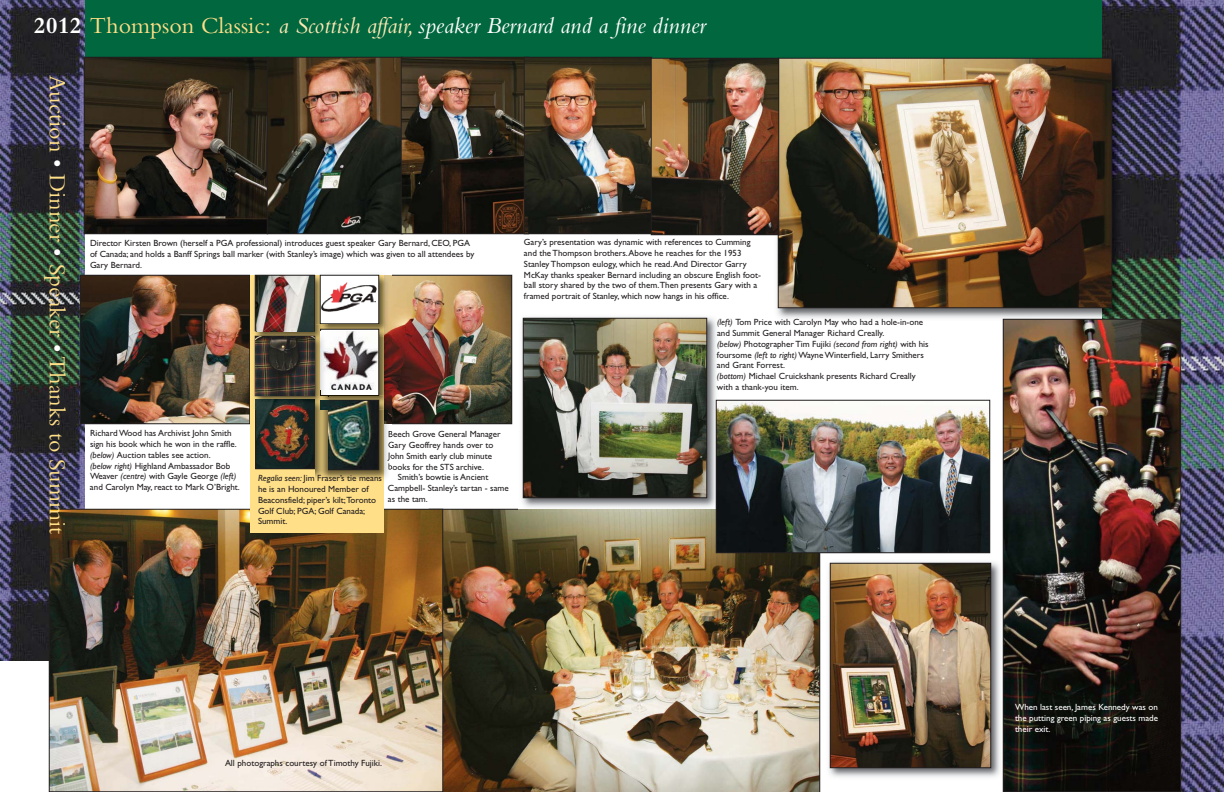
<style>
.page{position:relative;width:1224px;height:792px;background:#fff}
.page>*{position:absolute;margin:0;border:0;box-sizing:border-box;transform-origin:0 0}
.t1{font:italic 24px "Bembo";color:#fff}
.t2{font:24px "Bembo";color:#ffdf87}
.t3{font:9px/10.8px "Gill Sans";color:#231f20}
.t4{font:9px/10.8px "Gill Sans";color:#fff;text-align:justify}
.s1{font-weight:700;font-style:normal}
.s2{font-style:normal;color:#ffdf87}
.s3{color:#ffeab5}
.s4{color:#fff}
.s5{font-style:italic}
</style>
<div class="page">
<img style="left:443px;top:509px;width:377px;height:283px">
<div style="left:74px;top:0;width:1115px;height:63px;background:#00673e"></div>
<img style="left:0;top:0;width:85px;height:661px">
<img style="left:1102px;top:0;width:122px;height:792px">
<img style="left:774px;top:54px;width:351px;height:267px">
<img style="left:780px;top:60px;width:330px;height:246px">
<div style="left:778px;top:58px;width:334px;height:250px;border:1px solid #231f20"></div>
<img style="left:86px;top:59px;width:180px;height:173px">
<div style="left:84px;top:57px;width:184px;height:177px;border:1px solid #231f20"></div>
<img style="left:519px;top:317px;width:201px;height:194px">
<img style="left:525px;top:320px;width:180px;height:176px">
<div style="left:523px;top:318px;width:184px;height:180px;border:1px solid #231f20"></div>
<img style="left:269px;top:59px;width:132px;height:173px">
<div style="left:267px;top:57px;width:136px;height:177px;border:1px solid #231f20"></div>
<img style="left:403px;top:59px;width:121px;height:173px">
<div style="left:401px;top:57px;width:128px;height:177px;border:1px solid #231f20"></div>
<img style="left:524px;top:57px;width:255px;height:178px">
<div style="left:524px;top:57px;width:128px;height:177px;border:1px solid #231f20"></div>
<img style="left:653px;top:60px;width:124px;height:173px">
<div style="left:651px;top:58px;width:128px;height:177px;border:1px solid #231f20"></div>
<img style="left:829px;top:559px;width:174px;height:222px">
<img style="left:832px;top:565px;width:157px;height:201px">
<div style="left:830px;top:563px;width:161px;height:205px;border:1px solid #231f20"></div>
<img style="left:392px;top:277px;width:118px;height:145px">
<div style="left:375px;top:275px;width:137px;height:149px;border:1px solid #231f20"></div>
<img style="left:82px;top:277px;width:166px;height:145px">
<div style="left:80px;top:275px;width:170px;height:149px;border:1px solid #231f20"></div>
<img style="left:1005px;top:321px;width:174px;height:469px">
<div style="left:1003px;top:319px;width:178px;height:473px;border:1px solid #231f20"></div>
<img style="left:51px;top:511px;width:390px;height:279px">
<div style="left:49px;top:509px;width:394px;height:283px;border:1px solid #231f20"></div>
<img style="left:718px;top:402px;width:270px;height:149px">
<div style="left:716px;top:400px;width:274px;height:153px;border:1px solid #231f20"></div>
<div style="left:250px;top:275px;width:134px;height:258px;background:#ffdf87"></div>
<img style="left:254px;top:274px;width:62px;height:121px">
<img style="left:257px;top:275px;width:63px;height:57px">
<div style="left:255px;top:275px;width:60px;height:57px;border:1px solid #231f20"></div>
<img style="left:328px;top:274px;width:64px;height:50px">
<div style="left:320px;top:275px;width:59px;height:49px;background:#fff"></div>
<img style="left:322px;top:282px;width:55px;height:30px">
<div style="left:320px;top:275px;width:59px;height:49px;border:1px solid #231f20"></div>
<img style="left:384px;top:337px;width:8px;height:59px">
<img style="left:316px;top:345px;width:68px;height:51px">
<img style="left:328px;top:324px;width:56px;height:21px">
<svg style="left:384px;top:324px;width:9px;height:13px"></svg>
<div style="left:321px;top:329px;width:58px;height:67px;background:#fff"></div>
<img style="left:328px;top:332px;width:49px;height:58px">
<div style="left:320px;top:329px;width:59px;height:67px;border:1px solid #231f20"></div>
<img style="left:257px;top:409px;width:56px;height:58px">
<div style="left:255px;top:399px;width:60px;height:70px;border:1px solid #231f20"></div>
<img style="left:328px;top:409px;width:64px;height:71px">
<svg style="left:387px;top:431px;width:5px;height:39px"></svg>
<svg style="left:384px;top:396px;width:8px;height:13px"></svg>
<img style="left:329px;top:396px;width:55px;height:13px">
<img style="left:328px;top:396px;width:51px;height:1px">
<img style="left:316px;top:409px;width:12px;height:71px">
<img style="left:322px;top:402px;width:55px;height:66px">
<div style="left:320px;top:400px;width:59px;height:70px;border:1px solid #231f20"></div>
<img style="left:255px;top:331px;width:60px;height:1px">
<img style="left:320px;top:345px;width:1px;height:45px">
<svg style="left:316px;top:324px;width:12px;height:21px"></svg>
<img style="left:321px;top:332px;width:7px;height:58px">
<img style="left:254px;top:395px;width:62px;height:14px">
<img style="left:256px;top:399px;width:59px;height:1px">
<img style="left:256px;top:400px;width:59px;height:9px">
<svg style="left:316px;top:390px;width:13px;height:19px"></svg>
<img style="left:255px;top:336px;width:59px;height:60px">
<h1 class="t1" style="left:34px;top:17px;width:673px"><span class="s1">2012</span> <span class="s2">Thompson Classic:</span> <span class="s3">a Scottish affair,</span> speaker Bernard and a fine dinner</h1>
<h1 class="t2" style="left:66px;top:75px;width:461px;rotate:90deg">Auction <span class="s4">•</span> Dinner <span class="s4">•</span> Speaker <span class="s4">•</span>Thanks to Summit</h1>
<p class="t3" style="left:90px;top:239px;width:386px">Director Kirsten Brown (herself a PGA professional) introduces guest speaker Gary Bernard, CEO, PGA of Canada; and holds a Banff Springs ball marker (with Stanley’s image) which was given to all attendees by<br>Gary Bernard.</p>
<p class="t3" style="left:524px;top:238px;width:239px">Gary’s presentation was dynamic with references to Cumming and the Thompson brothers. Above he reaches for the 1953<br>Stanley Thompson eulogy, which he read. And Director Garry McKay thanks speaker Bernard including an obscure English foot&shy;ball story shared by the two of them.Then presents Gary with a framed portrait of Stanley, which now hangs in his office.</p>
<p class="t3" style="left:90px;top:429px;width:151px">Richard Wood has Archivist John Smith sign his book which he won in the raffle. <span class="s5">(below)</span> Auction tables see action.<br><span class="s5">(below right)</span> Highland Ambassador Bob Weaver <span class="s5">(centre)</span> with Gayle George <span class="s5">(left) </span>and Carolyn May, react to Mark O’Bright.</p>
<p class="t3" style="left:388px;top:430px;width:114px">Beech Grove General Manager<br>Gary Geoffrey hands over to<br>John Smith early club minute books for the STS archive.</p>
<p class="t3" style="left:388px;top:473px;width:122px;text-indent:10px">Smith’s bowtie is Ancient<br>Campbell- Stanley’s tartan - same as the tam.</p>
<p class="t3" style="left:258px;top:474px;width:126px"><span class="s5">Regalia seen:</span> Jim Fraser’s tie means he is an Honoured Member of<br>Beaconsfield; piper’s kilt;Toronto<br>Golf Club; PGA; Golf Canada;<br>Summit.</p>
<p class="t3" style="left:717px;top:318px;width:213px"><span class="s5">(left)</span> Tom Price with Carolyn May who had a hole-in-one and Summit General Manager Richard Creally.<br><span class="s5">(below)</span> Photographer Tim Fujiki <span class="s5">(second from right)</span> with his foursome <span class="s5">(left to right)</span>Wayne Winterfield, Larry Smithers and Grant Forrest.<br><span class="s5">(bottom)</span> Michael Cruickshank presents Richard Creally with a thank-you item.</p>
<p class="t3" style="left:225px;top:759px;width:159px">All photographs courtesy of Timothy Fujiki.</p>
<p class="t4" style="left:1015px;top:703px;width:145px">When last seen, James Kennedy was on the putting green piping as guests made their exit.</p>
</div>
